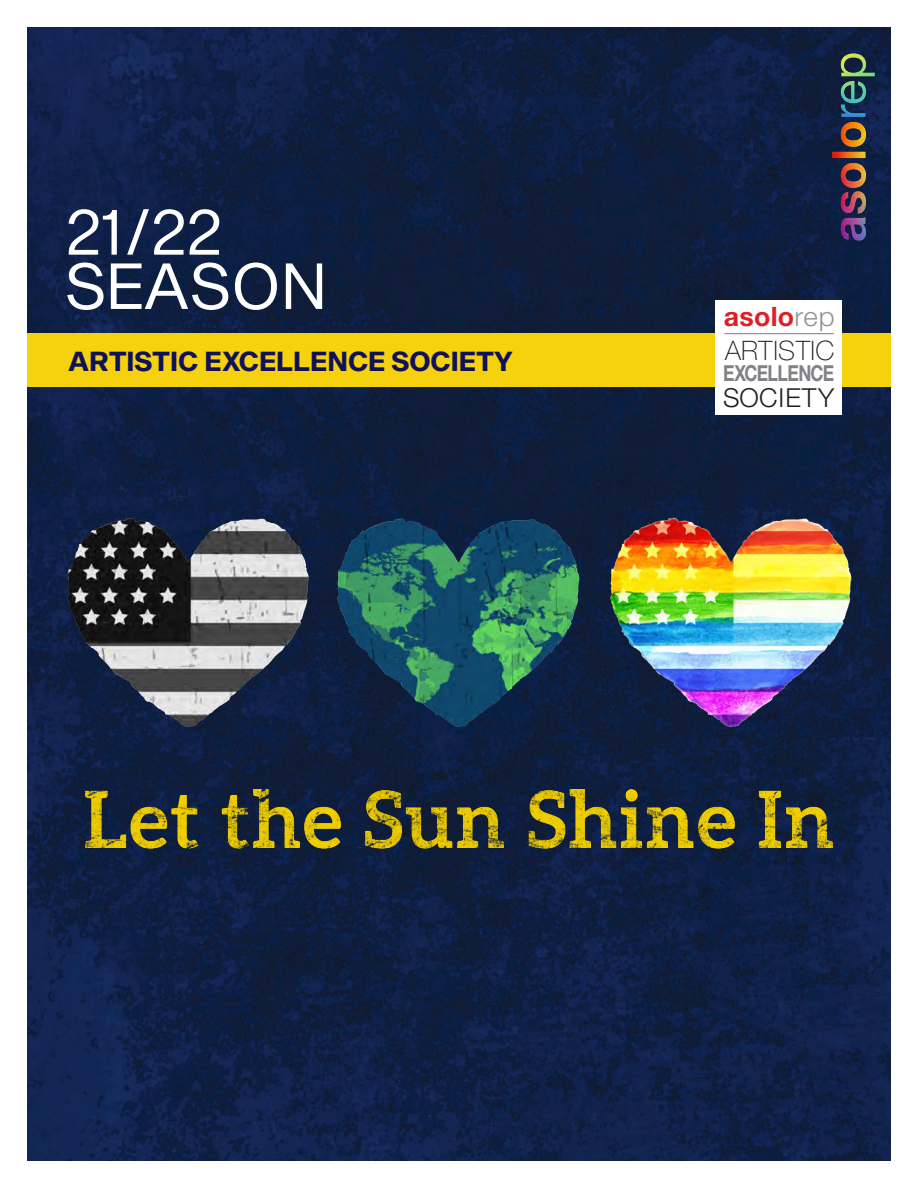
<style>
.page{position:relative;width:918px;height:1188px;background:#fff}
.page>*{position:absolute;margin:0;border:0;box-sizing:border-box;transform-origin:0 0}
.t1{font:63.75px "Sequel Sans Book Body Text";letter-spacing:-.04em;color:#fff}
.t2{font:27px "Sequel Sans Bold Body Text";letter-spacing:-.03em;color:#0f1258}
.t3{font:100 26.85px "Helvetica Neue LT Std";letter-spacing:.02em;color:#231f20}
.t4{font:700 26.7px "Helvetica Neue LT Std";letter-spacing:.01em;color:#de1f26}
.t5{font:300 26.25px "Helvetica Neue LT Std";letter-spacing:.04em;color:#231f20}
.t6{font:700 22.05px "Helvetica Neue LT Std";letter-spacing:-.04em;color:#808285;scale:.8 1}
.s1{font-weight:300;color:#939598}
</style>
<div class="page">
<img style="left:27px;top:27px;width:864px;height:1134px">
<div style="left:27px;top:333px;width:864px;height:54px;background:#f6d10d"></div>
<div style="left:716px;top:300px;width:126px;height:115px;background:#fff"></div>
<hr style="left:724px;top:333px;width:110px;height:1px;background:#939598">
<img style="left:600px;top:504px;width:261px;height:239px">
<img style="left:332px;top:511px;width:254px;height:222px">
<img style="left:57px;top:504px;width:260px;height:239px">
<img style="left:817px;top:47px;width:68px;height:207px">
<img style="left:86px;top:789px;width:746px;height:60px">
<p class="t1" style="left:65px;top:187px;width:160px">21/22</p>
<p class="t1" style="left:65px;top:241px;width:265px">SEASON</p>
<p class="t2" style="left:68px;top:342px;width:447px">ARTISTIC EXCELLENCE SOCIETY</p>
<p class="t4" style="left:724px;top:300px;width:112px">asolo<span class="s1">rep</span></p>
<p class="t3" style="left:725px;top:335px;width:111px">ARTISTIC</p>
<p class="t6" style="left:723px;top:359px;width:141px">EXCELLENCE</p>
<p class="t5" style="left:723px;top:381px;width:112px">SOCIETY</p>
</div>
